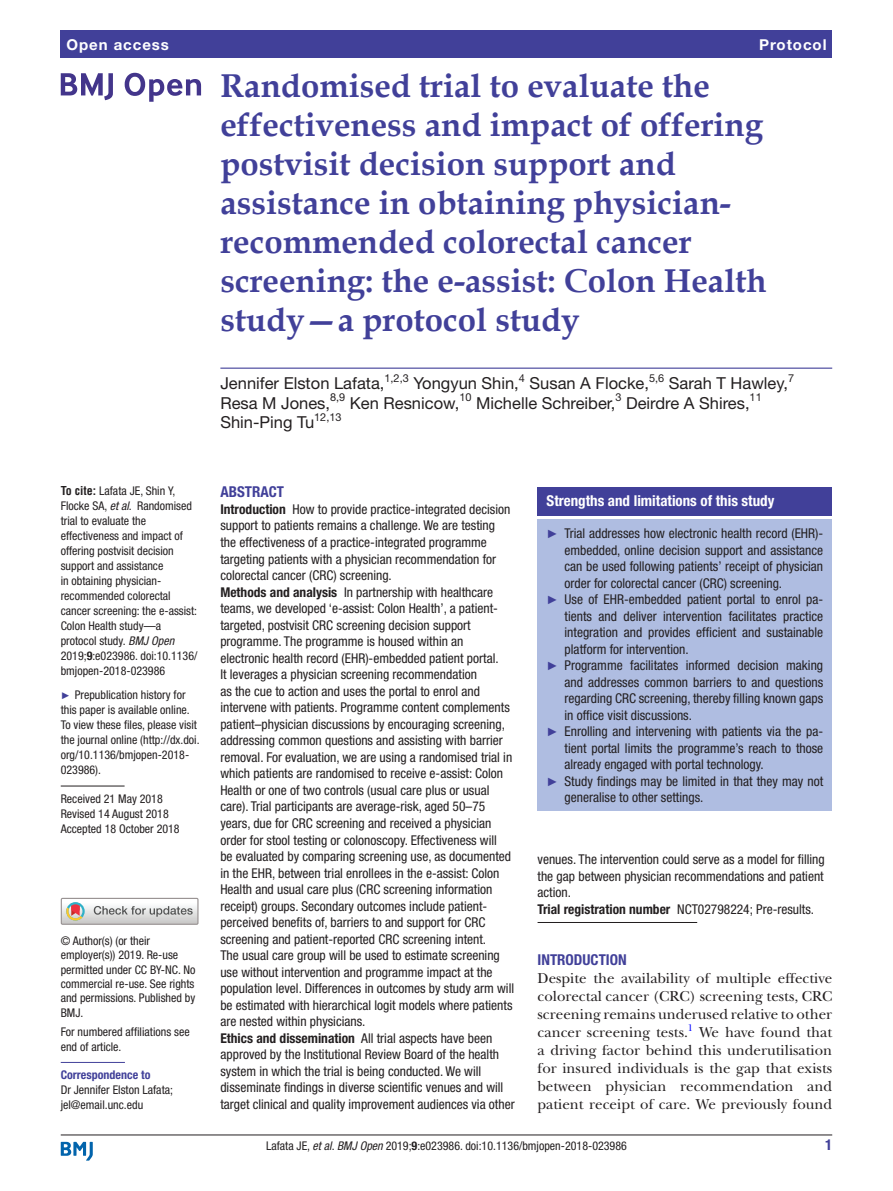
<style>
.page{position:relative;width:893px;height:1191px;background:#fff}
.page>*{position:absolute;margin:0;border:0;box-sizing:border-box;transform-origin:0 0}
.t1{font:700 33px/39px "Book Antiqua";color:#414099}
.t2{font:16.5px "Helvetica Neue LT Std";color:#231f20}
.t3{font:15px/18px "New Baskerville";color:#231f20;text-align:justify}
.t4{font:700 condensed 15px "Helvetica Neue LT Std";color:#fff}
.t5{font:700 condensed 15px "Helvetica Neue LT Std";color:#414099}
.t6{font:700 15px "Helvetica Neue LT Std";letter-spacing:.065em;color:#fff}
.t7{font:condensed 13.5px/16.5px "Helvetica Neue LT Std";color:#231f20}
.t8{font:condensed 12px/15px "Helvetica Neue LT Std";color:#231f20}
.t9{font:700 condensed 12px "Helvetica Neue LT Std";color:#414099}
.t10{font:10.95px "Helvetica Neue LT Std";color:#231f20}
.t11{font:9.9px "New Baskerville";color:#00f}
.s1{font-family:"Helvetica LT Std";font-weight:700}
.s2{font-style:italic}
.s3{font-weight:700}
.s4{font-family:"Arial";font-stretch:normal;font-size:9.75px;color:#414099}
.s5{font-family:"Arial";font-stretch:normal;font-size:12px;color:#414099}
</style>
<div class="page">
<hr style="left:61px;top:1134px;width:771px;height:1px;background:#231f20">
<svg style="left:61px;top:1141px;width:32px;height:19px"></svg>
<div style="left:61px;top:31px;width:771px;height:27px;background:#414099"></div>
<hr style="left:220px;top:367px;width:612px;height:2px;background:#414099">
<hr style="left:61px;top:785px;width:64px;height:1px;background:#231f20">
<hr style="left:61px;top:1062px;width:64px;height:1px;background:#414099">
<svg style="left:61px;top:73px;width:52px;height:27px"></svg>
<svg style="left:125px;top:73px;width:76px;height:29px"></svg>
<div style="left:61px;top:897px;width:138px;height:27px;border:1px solid #969090"></div>
<svg style="left:61px;top:898px;width:137px;height:26px"></svg>
<hr style="left:538px;top:922px;width:159px;height:1px;background:#231f20">
<div style="left:538px;top:487px;width:294px;height:28px;background:#414099"></div>
<div style="left:538px;top:519px;width:294px;height:292px;background:#afbde1"></div>
<p class="t6" style="left:66px;top:35px;width:104px">Open access</p>
<p class="t6" style="left:759px;top:35px;width:69px">Protocol</p>
<h1 class="t1" style="left:220px;top:66px;width:548px">Randomised trial to evaluate the effectiveness and impact of offering postvisit decision support and assistance in obtaining physician&shy;recommended colorectal cancer screening: the e-assist: Colon Health study—a protocol study</h1>
<p class="t2" style="left:220px;top:374px;width:166px">Jennifer Elston Lafata,</p>
<p class="t10" style="left:384px;top:371px;width:26px">1,2,3</p>
<p class="t2" style="left:413px;top:374px;width:107px">Yongyun Shin,</p>
<p class="t10" style="left:519px;top:371px;width:8px">4</p>
<p class="t2" style="left:530px;top:374px;width:121px">Susan A Flocke,</p>
<p class="t10" style="left:649px;top:371px;width:17px">5,6</p>
<p class="t2" style="left:669px;top:374px;width:121px">Sarah T Hawley,</p>
<p class="t10" style="left:788px;top:371px;width:8px">7</p>
<p class="t2" style="left:220px;top:393px;width:111px">Resa M Jones,</p>
<p class="t10" style="left:330px;top:391px;width:17px">8,9</p>
<p class="t2" style="left:350px;top:393px;width:111px">Ken Resnicow,</p>
<p class="t10" style="left:459px;top:391px;width:14px">10</p>
<p class="t2" style="left:476px;top:393px;width:141px">Michelle Schreiber,</p>
<p class="t10" style="left:615px;top:391px;width:8px">3</p>
<p class="t2" style="left:626px;top:393px;width:125px">Deirdre A Shires,</p>
<p class="t10" style="left:750px;top:391px;width:14px">11</p>
<p class="t2" style="left:220px;top:413px;width:95px">Shin-Ping Tu</p>
<p class="t10" style="left:314px;top:410px;width:29px">12,13</p>
<p class="t8" style="left:61px;top:483px;width:138px"><span class="s1">To cite:</span> Lafata JE, Shin Y,<br>Flocke SA, <span class="s2">et al</span>. Randomised trial to evaluate the effectiveness and impact of offering postvisit decision support and assistance<br>in obtaining physician&shy;recommended colorectal cancer screening: the e-assist:<br>Colon Health study—a protocol study. <span class="s2">BMJ Open<br></span>2019;<span class="s3">9</span>:e023986. doi:10.1136/ bmjopen-2018-023986</p>
<p class="t8" style="left:61px;top:687px;width:140px"><span class="s4">►</span> Prepublication history for this paper is available online.<br>To view these files, please visit the journal online (http://dx.doi. org/10.1136/bmjopen-2018-<br>023986).</p>
<p class="t8" style="left:61px;top:791px;width:120px">Received 21 May 2018<br>Revised 14 August 2018<br>Accepted 18 October 2018</p>
<p class="t8" style="left:61px;top:933px;width:136px;line-height:14.4px">© Author(s) (or their employer(s)) 2019. Re-use permitted under CC BY-NC. No commercial re-use. See rights and permissions. Published by<br>BMJ.</p>
<p class="t8" style="left:61px;top:1024px;width:130px">For numbered affiliations see end of article.</p>
<p class="t9" style="left:61px;top:1067px;width:91px">Correspondence to</p>
<p class="t8" style="left:61px;top:1082px;width:114px">Dr Jennifer Elston Lafata; jel@email.unc.edu</p>
<p class="t5" style="left:220px;top:483px;width:65px">Abstract</p>
<p class="t7" style="left:220px;top:501px;width:296px"><span class="s3">Introduction</span> How to provide practice-integrated decision support to patients remains a challenge. We are testing<br>the effectiveness of a practice-integrated programme targeting patients with a physician recommendation for colorectal cancer (CRC) screening.<br><span class="s3">Methods and analysis</span> In partnership with healthcare teams, we developed ‘e-assist: Colon Health’, a patient&shy;targeted, postvisit CRC screening decision support programme. The programme is housed within an electronic health record (EHR)-embedded patient portal.<br>It leverages a physician screening recommendation<br>as the cue to action and uses the portal to enrol and intervene with patients. Programme content complements patient–physician discussions by encouraging screening, addressing common questions and assisting with barrier removal. For evaluation, we are using a randomised trial in which patients are randomised to receive e-assist: Colon Health or one of two controls (usual care plus or usual care). Trial participants are average-risk, aged 50–75 years, due for CRC screening and received a physician order for stool testing or colonoscopy. Effectiveness will<br>be evaluated by comparing screening use, as documented in the EHR, between trial enrollees in the e-assist: Colon Health and usual care plus (CRC screening information receipt) groups. Secondary outcomes include patient&shy;perceived benefits of, barriers to and support for CRC screening and patient-reported CRC screening intent.<br>The usual care group will be used to estimate screening use without intervention and programme impact at the population level. Differences in outcomes by study arm will be estimated with hierarchical logit models where patients are nested within physicians.<br><span class="s3">Ethics and dissemination</span> All trial aspects have been approved by the Institutional Review Board of the health system in which the trial is being conducted. We will disseminate findings in diverse scientific venues and will target clinical and quality improvement audiences via other</p>
<p class="t4" style="left:547px;top:492px;width:229px">Strengths and limitations of this study</p>
<p class="t7" style="left:547px;top:525px;width:278px"><span class="s5">►</span> Trial addresses how electronic health record (EHR)-</p>
<p class="t7" style="left:565px;top:541px;width:260px">embedded, online decision support and assistance</p>
<p class="t7" style="left:565px;top:558px;width:260px">can be used following patients’ receipt of physician</p>
<p class="t7" style="left:565px;top:574px;width:219px">order for colorectal cancer (CRC) screening.</p>
<p class="t7" style="left:547px;top:591px;width:278px"><span class="s5">►</span> Use of EHR-embedded patient portal to enrol pa-</p>
<p class="t7" style="left:565px;top:607px;width:260px">tients and deliver intervention facilitates practice</p>
<p class="t7" style="left:565px;top:624px;width:260px">integration and provides efficient and sustainable</p>
<p class="t7" style="left:565px;top:640px;width:126px">platform for intervention.</p>
<p class="t7" style="left:547px;top:657px;width:278px"><span class="s5">►</span> Programme facilitates informed decision making</p>
<p class="t7" style="left:565px;top:673px;width:260px">and addresses common barriers to and questions</p>
<p class="t7" style="left:565px;top:690px;width:260px">regarding CRC screening, thereby filling known gaps</p>
<p class="t7" style="left:565px;top:706px;width:129px">in office visit discussions.</p>
<p class="t7" style="left:547px;top:723px;width:278px"><span class="s5">►</span> Enrolling and intervening with patients via the pa-</p>
<p class="t7" style="left:565px;top:739px;width:260px">tient portal limits the programme’s reach to those</p>
<p class="t7" style="left:565px;top:756px;width:201px">already engaged with portal technology.</p>
<p class="t7" style="left:547px;top:772px;width:278px"><span class="s5">►</span> Study findings may be limited in that they may not</p>
<p class="t7" style="left:565px;top:789px;width:140px">generalise to other settings.</p>
<p class="t7" style="left:538px;top:851px;width:289px">venues. The intervention could serve as a model for filling the gap between physician recommendations and patient action.<br><span class="s3">Trial registration number</span> NCT02798224; Pre-results.</p>
<p class="t5" style="left:538px;top:951px;width:91px">Introduction</p>
<p class="t3" style="left:538px;top:969px;width:296px">Despite the availability of multiple effective colorectal cancer (CRC) screening tests, CRC screening remains underused relative to other cancer screening tests.</p>
<p class="t11" style="left:688px;top:1021px;width:7px">1</p>
<p class="t3" style="left:538px;top:1023px;width:296px;text-indent:161px">We have found that a driving factor behind this underutilisation for insured individuals is the gap that exists between physician recommendation and patient receipt of care. We previously found</p>
<p class="t8" style="left:266px;top:1137px;width:362px">Lafata JE, <span class="s2">et al</span>. <span class="s2">BMJ Open</span> 2019;<span class="s3">9</span>:e023986. doi:10.1136/bmjopen-2018-023986</p>
<p class="t5" style="left:825px;top:1135px;width:9px">1</p>
</div>
